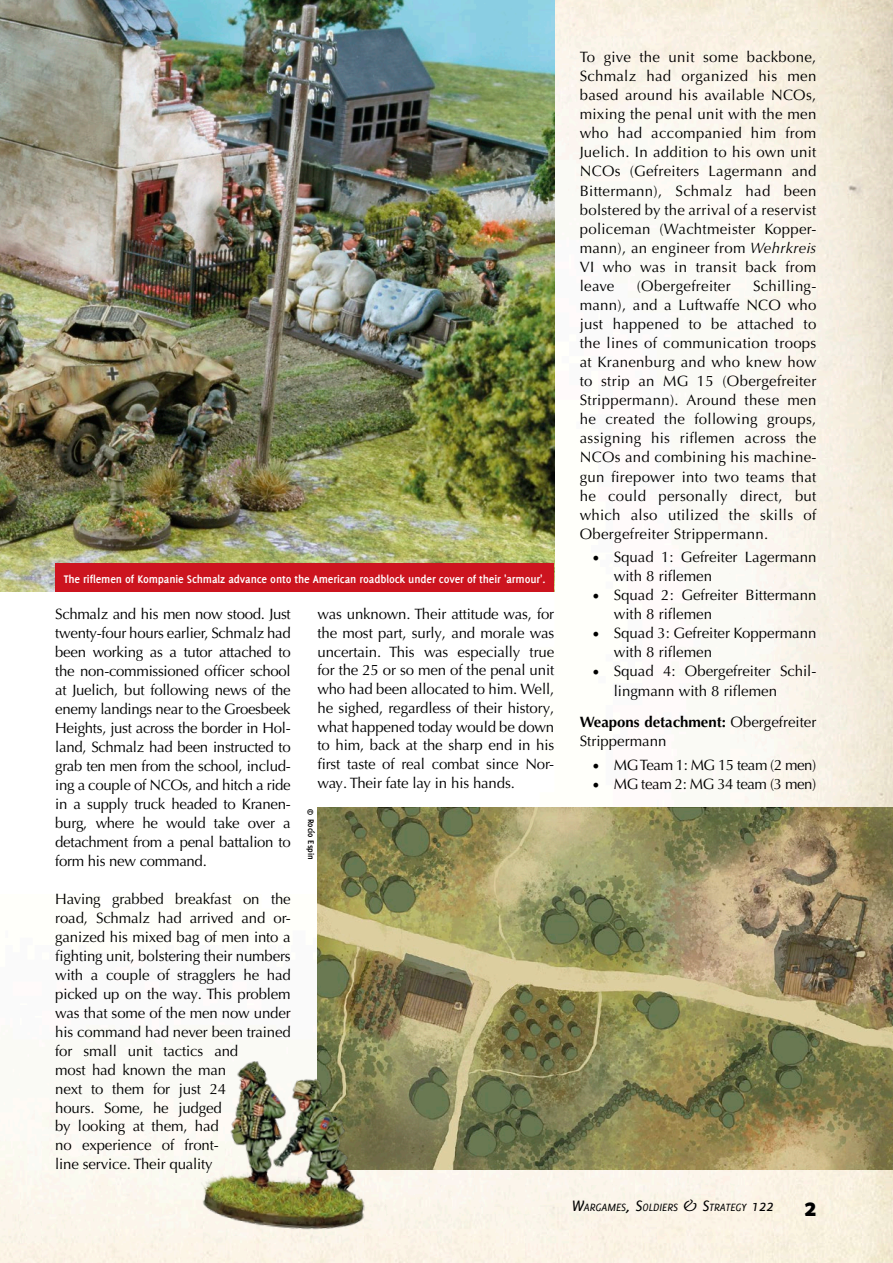
<style>
.page{position:relative;width:893px;height:1263px;background:#fff}
.page>*{position:absolute;margin:0;border:0;box-sizing:border-box;transform-origin:0 0}
.t1{font:15px/19px "Optima LT Pro";letter-spacing:-.01em;color:#000}
.t2{font:15px "Optima LT Pro";letter-spacing:.02em;color:#000}
.t3{font:700 12px "Delicious";letter-spacing:-.01em;color:#fff}
.t4{font:italic 11.55px "Delicious";color:#000}
.t5{font:700 9px "Delicious";color:#000}
.s1{font-style:italic}
.s2{font-family:"Minion Pro";font-size:18px}
.s3{font-weight:700}
.s4{font-size:16.5px}
.s5{font-weight:800;font-style:normal;font-size:27px}
</style>
<div class="page">
<img style="left:1px;top:0;width:892px;height:1263px">
<hr style="left:0;top:0;width:1px;height:1263px;background:#000;opacity:.49">
<img style="left:317px;top:808px;width:576px;height:361px">
<img style="left:0;top:0;width:554px;height:591px">
<img style="left:193px;top:1048px;width:191px;height:185px">
<div style="left:55px;top:563px;width:499px;height:28px;background:#cc141f"></div>
<p class="t3" style="left:64px;top:572px;width:483px">The riflemen of Kompanie Schmalz advance onto the American roadblock under cover of their 'armour'.</p>
<p class="t1" style="left:55px;top:605px;width:237px;text-align:justify">Schmalz and his men now stood. Just twenty-four hours earlier, Schmalz had been working as a tutor attached to the non-commissioned officer school at Juelich, but following news of the enemy landings near to the Groesbeek Heights, just across the border in Hol&shy;land, Schmalz had been instructed to grab ten men from the school, includ&shy;ing a couple of NCOs, and hitch a ride in a supply truck headed to Kranen&shy;burg, where he would take over a detachment from a penal battalion to form his new command.</p>
<p class="t1" style="left:55px;top:889px;width:237px">Having grabbed breakfast on the road, Schmalz had arrived and or&shy;ganized his mixed bag of men into a fighting unit, bolstering their numbers with a couple of stragglers he had picked up on the way. This problem was that some of the men now under his command had never been trained for small unit tactics and<br>most had known the man<br>next to them for just 24<br>hours. Some, he judged<br>by looking at them, had<br>no experience of front-<br>line service. Their quality</p>
<p class="t1" style="left:317px;top:605px;width:238px;text-align:justify">was unknown. Their attitude was, for the most part, surly, and morale was uncertain. This was especially true for the 25 or so men of the penal unit who had been allocated to him. Well, he sighed, regardless of their history, what happened today would be down to him, back at the sharp end in his first taste of real combat since Nor&shy;way. Their fate lay in his hands.</p>
<p class="t5" style="left:316px;top:808px;width:53px;rotate:90deg">© Rocío Espin</p>
<p class="t1" style="left:580px;top:48px;width:238px;text-align:justify">To give the unit some backbone, Schmalz had organized his men based around his available NCOs, mixing the penal unit with the men who had accompanied him from Juelich. In addition to his own unit NCOs (Gefreiters Lagermann and Bittermann), Schmalz had been bolstered by the arrival of a reservist policeman (Wachtmeister Kopper&shy;mann), an engineer from <span class="s1">Wehrkreis </span>VI who was in transit back from leave</p>
<p class="t2" style="left:637px;top:276px;width:95px">(Obergefreiter</p>
<p class="t1" style="left:580px;top:276px;width:238px;text-align:justify;text-indent:173px">Schilling&shy;mann), and a Luftwaffe NCO who just happened to be attached to the lines of communication troops at Kranenburg and who knew how to strip an MG 15 (Obergefreiter Strippermann). Around these men he created the following groups, assigning his riflemen across the NCOs and combining his machine&shy;gun firepower into two teams that he could personally direct, but which also utilized the skills of Obergefreiter Strippermann.</p>
<p class="t1" style="left:614px;top:547px;width:204px;text-indent:-21px"><span class="s2">•</span> Squad 1: Gefreiter Lagermann with 8 riflemen</p>
<p class="t1" style="left:614px;top:586px;width:204px;text-indent:-21px"><span class="s2">•</span> Squad 2: Gefreiter Bittermann with 8 riflemen</p>
<p class="t1" style="left:614px;top:624px;width:204px;text-indent:-21px"><span class="s2">•</span> Squad 3: Gefreiter Koppermann with 8 riflemen</p>
<p class="t1" style="left:614px;top:662px;width:204px;text-indent:-21px"><span class="s2">•</span> Squad 4: Obergefreiter Schil&shy;lingmann with 8 riflemen</p>
<p class="t1" style="left:580px;top:713px;width:238px"><span class="s3">Weapons detachment:</span> Obergefreiter<br>Strippermann</p>
<p class="t1" style="left:592px;top:755px;width:225px"><span class="s2">•</span> MG Team 1: MG 15 team (2 men)</p>
<p class="t1" style="left:592px;top:774px;width:225px"><span class="s2">•</span> MG team 2: MG 34 team (3 men)</p>
<p class="t4" style="left:572px;top:1200px;width:246px"><span class="s4">W</span>ARGAMES<span class="s4">, S</span>OLDIERS <span class="s4">&amp; S</span>TRATEGY <span class="s4">122</span> <span class="s5">2</span></p>
</div>
